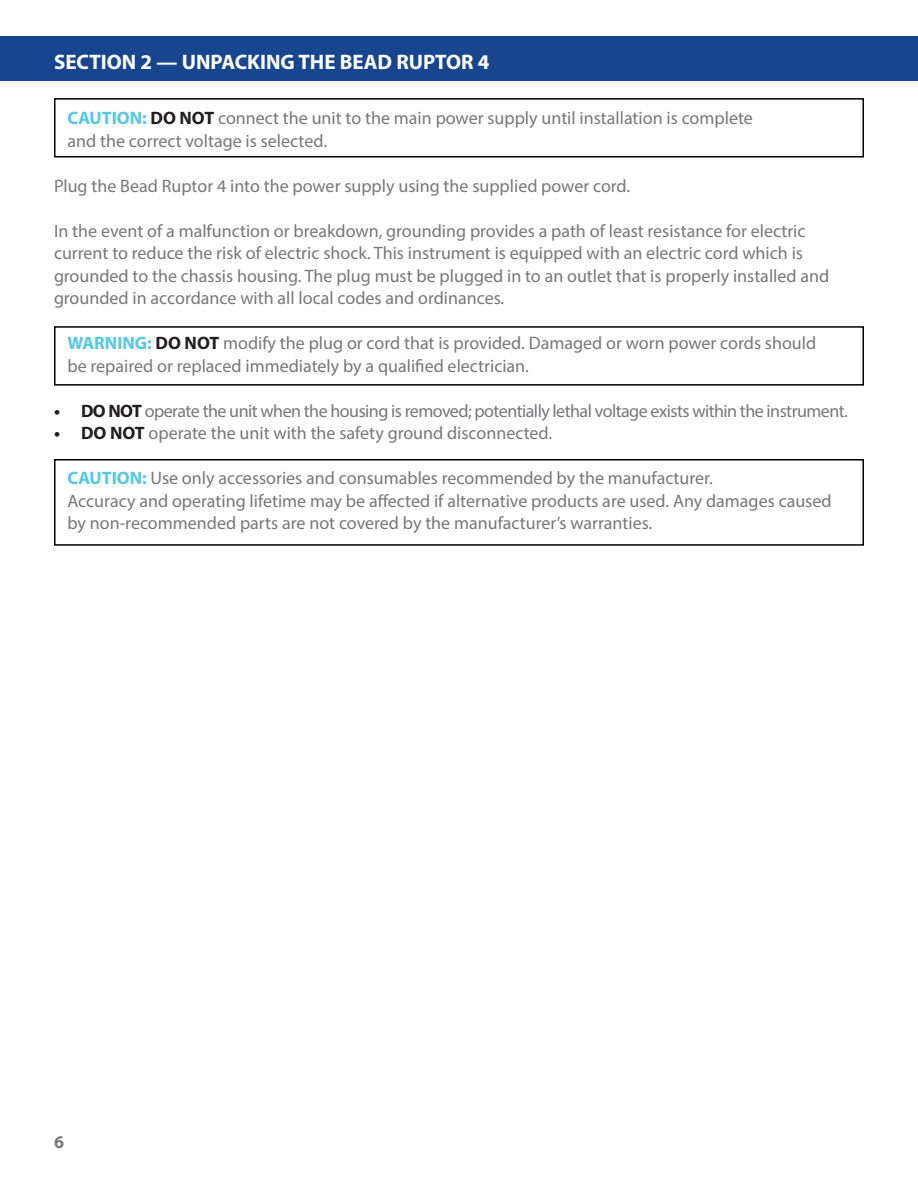
<style>
.page{position:relative;width:918px;height:1188px;background:#fff}
.page>*{position:absolute;margin:0;border:0;box-sizing:border-box;transform-origin:0 0}
.t1{font:700 21px "Myriad Pro";color:#fff}
.t2{font:18px/22.5px "Myriad Pro";color:#787779}
.t3{font:18px "Myriad Pro";letter-spacing:-.03em;color:#787779}
.t4{font:700 18px "Myriad Pro";color:#787779}
.s1{font-weight:700;color:#51c9e8}
.s2{font-weight:700;color:#231f20}
</style>
<div class="page">
<div style="left:0;top:36px;width:918px;height:45px;background:#17468e"></div>
<div style="left:54px;top:326px;width:810px;height:60px;border:2px solid #000"></div>
<div style="left:54px;top:459px;width:810px;height:87px;border:2px solid #000"></div>
<div style="left:54px;top:98px;width:810px;height:60px;border:2px solid #000"></div>
<p class="t1" style="left:54px;top:48px;width:437px">SECTION 2 — UNPACKING THE BEAD RUPTOR 4</p>
<p class="t2" style="left:68px;top:106px;width:687px"><span class="s1">CAUTION:</span> <span class="s2">DO NOT</span> connect the unit to the main power supply until installation is complete and the correct voltage is selected.</p>
<p class="t2" style="left:54px;top:174px;width:578px">Plug the Bead Ruptor 4 into the power supply using the supplied power cord.</p>
<p class="t2" style="left:54px;top:219px;width:777px">In the event of a malfunction or breakdown, grounding provides a path of least resistance for electric current to reduce the risk of electric shock. This instrument is equipped with an electric cord which is grounded to the chassis housing. The plug must be plugged in to an outlet that is properly installed and grounded in accordance with all local codes and ordinances.</p>
<p class="t2" style="left:68px;top:331px;width:750px"><span class="s1">WARNING:</span> <span class="s2">DO NOT</span> modify the plug or cord that is provided. Damaged or worn power cords should be repaired or replaced immediately by a qualified electrician.</p>
<p class="t3" style="left:54px;top:399px;width:795px"><span class="s2">• DO NOT</span> operate the unit when the housing is removed; potentially lethal voltage exists within the instrument.</p>
<p class="t2" style="left:54px;top:421px;width:500px"><span class="s2">• DO NOT</span> operate the unit with the safety ground disconnected.</p>
<p class="t2" style="left:68px;top:466px;width:766px"><span class="s1">CAUTION:</span> Use only accessories and consumables recommended by the manufacturer.<br>Accuracy and operating lifetime may be affected if alternative products are used. Any damages caused by non-recommended parts are not covered by the manufacturer’s warranties.</p>
<p class="t4" style="left:54px;top:1130px;width:11px">6</p>
</div>
